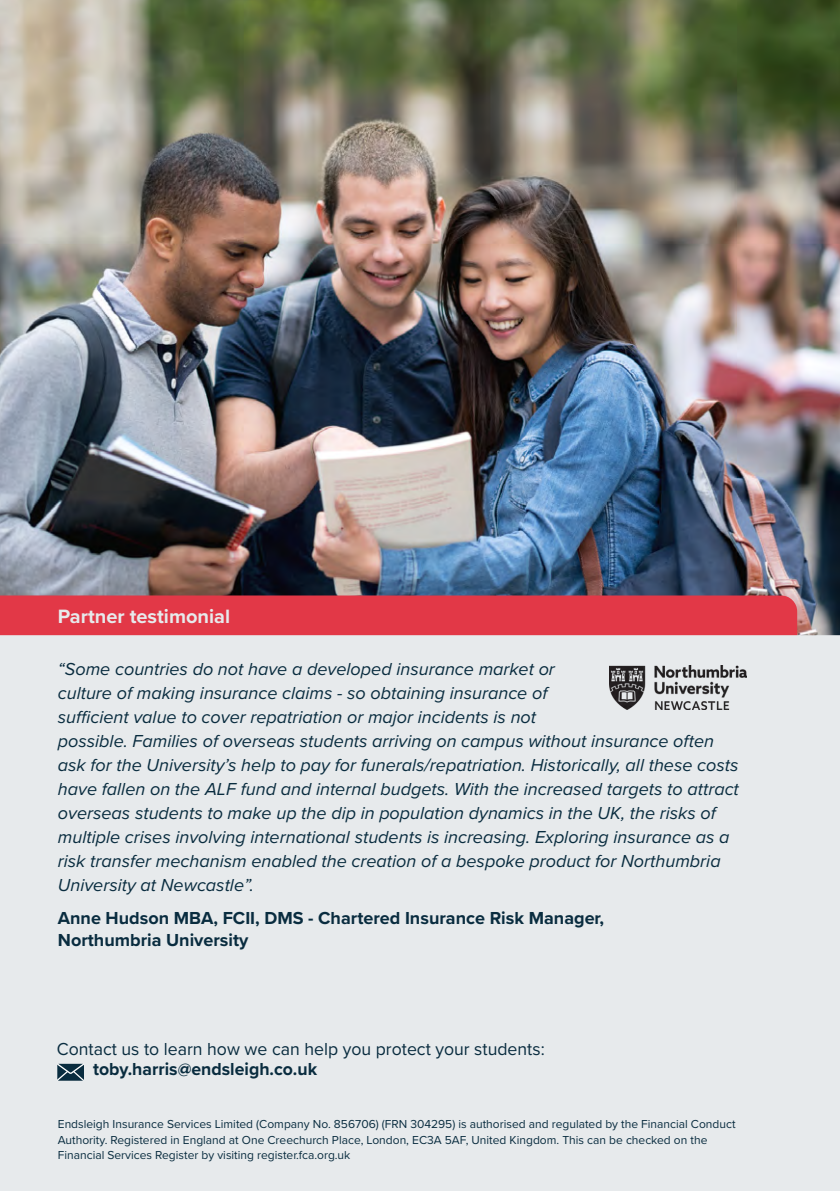
<style>
.page{position:relative;width:840px;height:1191px;background:#fff}
.page>*{position:absolute;margin:0;border:0;box-sizing:border-box;transform-origin:0 0}
.t1{font:700 20px "Proxima Nova";color:#e7eaec}
.t2{font:italic 18px/24px "Proxima Nova";color:#092c3f}
.t3{font:700 18px/21.6px "Proxima Nova";color:#092c3f}
.t4{font:18px "Proxima Nova";color:#092c3f}
.t5{font:12px/15.6px "Proxima Nova";color:#092c3f}
</style>
<div class="page">
<img style="left:0;top:0;width:839px;height:635px">
<div style="left:0;top:595px;width:796px;height:40px;background:#e23847"></div>
<div style="left:0;top:635px;width:839px;height:556px;background:#e7eaec"></div>
<img style="left:609px;top:666px;width:137px;height:43px">
<svg style="left:56px;top:1062px;width:29px;height:20px"></svg>
<p class="t1" style="left:58px;top:601px;width:174px">Partner testimonial</p>
<p class="t2" style="left:58px;top:656px;width:682px">“Some countries do not have a developed insurance market or<br>culture of making insurance claims - so obtaining insurance of<br>sufficient value to cover repatriation or major incidents is not<br>possible. Families of overseas students arriving on campus without insurance often ask for the University’s help to pay for funerals/repatriation. Historically, all these costs have fallen on the ALF fund and internal budgets. With the increased targets to attract overseas students to make up the dip in population dynamics in the UK, the risks of multiple crises involving international students is increasing. Exploring insurance as a risk transfer mechanism enabled the creation of a bespoke product for Northumbria University at Newcastle”.</p>
<p class="t3" style="left:58px;top:906px;width:547px">Anne Hudson MBA, FCII, DMS - Chartered Insurance Risk Manager,<br>Northumbria University</p>
<p class="t4" style="left:57px;top:1035px;width:489px">Contact us to learn how we can help you protect your students:</p>
<p class="t3" style="left:93px;top:1057px;width:225px">toby.harris@endsleigh.co.uk</p>
<p class="t5" style="left:58px;top:1116px;width:678px">Endsleigh Insurance Services Limited (Company No. 856706) (FRN 304295) is authorised and regulated by the Financial Conduct<br>Authority. Registered in England at One Creechurch Place, London, EC3A 5AF, United Kingdom. This can be checked on the<br>Financial Services Register by visiting register.fca.org.uk</p>
</div>
